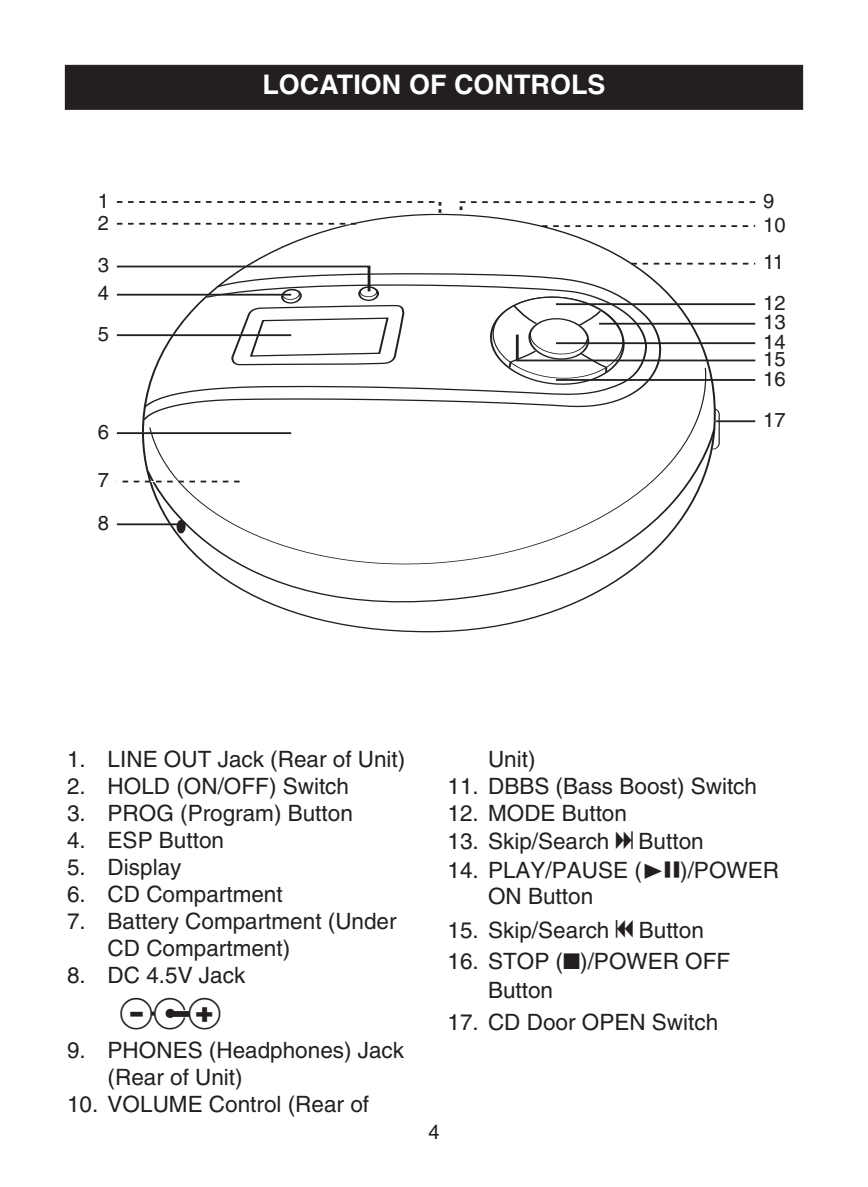
<style>
.page{position:relative;width:868px;height:1187px;background:#fff}
.page>*{position:absolute;margin:0;border:0;box-sizing:border-box;transform-origin:0 0}
.t1{font:40.5px "Treasure Chest";color:#231f20}
.t2{font:700 27px "Helvetica";color:#fff}
.t3{font:22.5px/27px "Helvetica";color:#231f20}
.t4{font:20.25px/19.6px "Helvetica";color:#231f20}
.s1{font-family:"Treasure Chest"}
</style>
<div class="page">
<div style="left:66px;top:66px;width:735px;height:43px;background:#231f20"></div>
<div style="left:65px;top:65px;width:738px;height:45px;border:1px solid #231f20"></div>
<svg style="left:140px;top:213px;width:584px;height:419px"></svg>
<svg style="left:146px;top:427px;width:570px;height:193px"></svg>
<svg style="left:142px;top:269px;width:539px;height:152px"></svg>
<svg style="left:142px;top:277px;width:506px;height:132px"></svg>
<svg style="left:149px;top:367px;width:563px;height:207px"></svg>
<svg style="left:116px;top:265px;width:289px;height:101px"></svg>
<svg style="left:117px;top:222px;width:239px;height:3px"></svg>
<svg style="left:116px;top:201px;width:326px;height:14px"></svg>
<hr style="left:117px;top:334px;width:174px;height:2px;background:#231f20">
<hr style="left:117px;top:432px;width:174px;height:2px;background:#231f20">
<hr style="left:117px;top:523px;width:64px;height:2px;background:#231f20">
<svg style="left:122px;top:480px;width:117px;height:2px"></svg>
<div style="left:176px;top:520px;width:9px;height:13px;background:#231f20;border-radius:50%"></div>
<svg style="left:631px;top:262px;width:124px;height:3px"></svg>
<svg style="left:542px;top:225px;width:213px;height:2px"></svg>
<svg style="left:459px;top:201px;width:297px;height:10px"></svg>
<svg style="left:489px;top:294px;width:267px;height:93px"></svg>
<hr style="left:556px;top:379px;width:199px;height:2px;background:#231f20">
<hr style="left:716px;top:420px;width:39px;height:2px;background:#231f20">
<p class="t4" style="left:98px;top:214px;width:13px">2</p>
<p class="t4" style="left:98px;top:257px;width:13px">3</p>
<p class="t4" style="left:98px;top:285px;width:13px">4</p>
<p class="t4" style="left:98px;top:326px;width:13px">5</p>
<p class="t4" style="left:98px;top:424px;width:13px">6</p>
<p class="t4" style="left:98px;top:472px;width:13px">7</p>
<p class="t4" style="left:98px;top:515px;width:13px">8</p>
<p class="t2" style="left:262px;top:74px;width:345px">LOCATION OF CONTROLS</p>
<p class="t4" style="left:763px;top:193px;width:13px">9</p>
<p class="t4" style="left:763px;top:217px;width:24px">10</p>
<p class="t4" style="left:763px;top:254px;width:23px">11</p>
<p class="t4" style="left:763px;top:295px;width:24px">12</p>
<p class="t4" style="left:763px;top:314px;width:24px">13<br>14</p>
<p class="t4" style="left:763px;top:351px;width:24px">15<br>16</p>
<p class="t4" style="left:763px;top:412px;width:24px">17</p>
<p class="t3" style="left:67px;top:747px;width:340px">1. LINE OUT Jack (Rear of Unit)</p>
<p class="t3" style="left:67px;top:774px;width:283px">2. HOLD (ON/OFF) Switch</p>
<p class="t3" style="left:67px;top:801px;width:287px">3. PROG (Program) Button</p>
<p class="t3" style="left:67px;top:828px;width:158px">4. ESP Button</p>
<p class="t3" style="left:67px;top:855px;width:116px">5. Display</p>
<p class="t3" style="left:67px;top:882px;width:217px">6. CD Compartment</p>
<p class="t3" style="left:67px;top:909px;width:331px">7. Battery Compartment (Under</p>
<p class="t3" style="left:108px;top:936px;width:184px">CD Compartment)</p>
<p class="t3" style="left:67px;top:963px;width:20px">8.</p>
<p class="t3" style="left:108px;top:963px;width:139px">DC 4.5V Jack</p>
<h1 class="t1" style="left:108px;top:997px;width:115px">Z</h1>
<p class="t3" style="left:108px;top:1038px;width:298px">PHONES (Headphones) Jack (Rear of Unit)</p>
<p class="t3" style="left:67px;top:1092px;width:303px">10. VOLUME Control (Rear of</p>
<p class="t3" style="left:67px;top:1038px;width:20px">9.</p>
<p class="t3" style="left:488px;top:747px;width:49px">Unit)</p>
<p class="t3" style="left:447px;top:774px;width:311px">11. DBBS (Bass Boost) Switch</p>
<p class="t3" style="left:447px;top:801px;width:181px">12. MODE Button</p>
<p class="t3" style="left:447px;top:830px;width:257px">13. Skip/Search <span class="s1">N</span> Button</p>
<p class="t3" style="left:488px;top:858px;width:292px;text-indent:-41px">14. PLAY/PAUSE (<span class="s1">®P</span>)/POWER<br>ON Button</p>
<p class="t3" style="left:447px;top:918px;width:258px">15. Skip/Search <span class="s1">O</span> Button</p>
<p class="t3" style="left:488px;top:948px;width:244px;line-height:28.8px;text-indent:-40px">16. STOP (■)/POWER OFF<br>Button</p>
<p class="t3" style="left:447px;top:1010px;width:272px">17. CD Door OPEN Switch</p>
<p class="t4" style="left:428px;top:1123px;width:13px">4</p>
</div>
